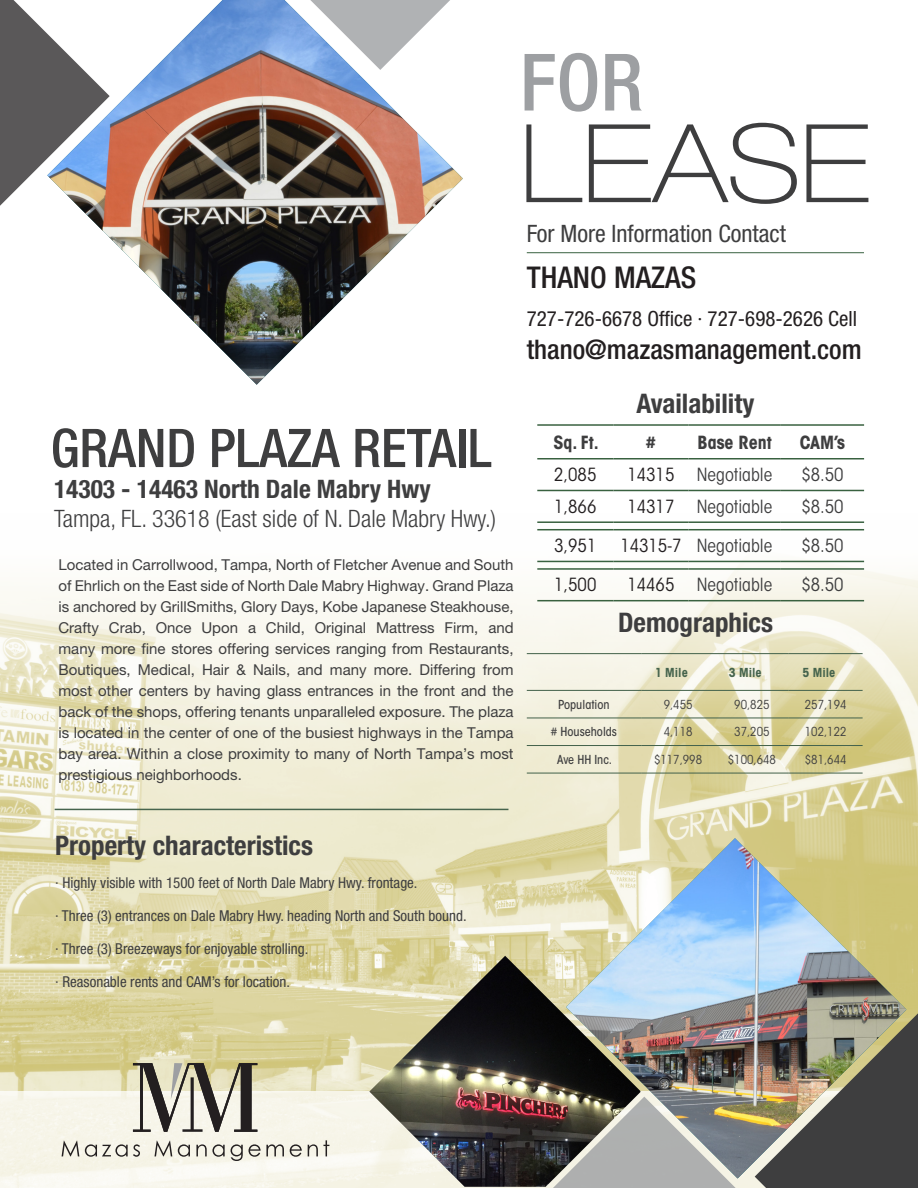
<style>
.page{position:relative;width:918px;height:1188px;background:#fff}
.page>*{position:absolute;margin:0;border:0;box-sizing:border-box;transform-origin:0 0}
.t1{font:100 expanded 108.75px "Helvetica Neue LT Pro";color:#3e3e3f}
.t2{font:500 condensed 79.2px "Helvetica Neue LT Pro";color:#9d9fa2}
.t3{font:500 condensed 53.4px "Helvetica Neue LT Pro";color:#3e3e3f}
.t4{font:500 condensed 30px "Helvetica Neue LT Pro";color:#231f20}
.t5{font:700 condensed 27px "Helvetica Neue LT Pro";color:#3e3e3f}
.t6{font:500 condensed 27px "Helvetica Neue LT Pro";color:#231f20}
.t7{font:700 condensed 25.5px "Helvetica Neue LT Pro";color:#3e3e3f}
.t8{font:300 condensed 24px "Helvetica Neue LT Pro";color:#3e3e3f}
.t9{font:condensed 24px "Helvetica Neue LT Pro";color:#3e3e3f}
.t10{font:condensed 21px "Helvetica Neue LT Pro";color:#231f20}
.t11{font:condensed 18px "ITC Avant Garde Std";color:#3e3e3f}
.t12{font:condensed 18px "ITC Avant Garde Std";color:#231f20}
.t13{font:700 condensed 18px "ITC Avant Garde Std";color:#3e3e3f}
.t14{font:15px/21px "Helvetica Neue LT Pro";color:#3e3e3f;text-align:justify}
.t15{font:condensed 15px "Helvetica Neue LT Pro";color:#3e3e3f}
.t16{font:condensed 12.3px "ITC Avant Garde Std";color:#3e3e3f}
.t17{font:500 condensed 12.3px "ITC Avant Garde Std";color:#3e3e3f}
.t18{font:700 condensed 12.3px "ITC Avant Garde Std";color:#46644d}
</style>
<div class="page">
<img style="left:0;top:521px;width:918px;height:570px">
<div style="left:0;top:1091px;width:918px;height:97px;background:#f7f5ea"></div>
<hr style="left:527px;top:252px;width:337px;height:1px;background:#396140">
<hr style="left:55px;top:809px;width:453px;height:1px;background:#46644d">
<img style="left:369px;top:956px;width:197px;height:231px">
<img style="left:473px;top:1013px;width:445px;height:175px">
<svg style="left:0;top:0;width:47px;height:206px"></svg>
<img style="left:566px;top:838px;width:340px;height:340px">
<img style="left:47px;top:0;width:416px;height:385px">
<hr style="left:537px;top:490px;width:76px;height:1px;background:#396140">
<hr style="left:613px;top:490px;width:76px;height:1px;background:#396140">
<hr style="left:688px;top:490px;width:93px;height:1px;background:#396140">
<hr style="left:781px;top:490px;width:83px;height:1px;background:#396140">
<hr style="left:537px;top:521px;width:76px;height:2px;background:#396140">
<hr style="left:613px;top:521px;width:76px;height:2px;background:#396140">
<hr style="left:688px;top:521px;width:93px;height:2px;background:#396140">
<hr style="left:781px;top:521px;width:83px;height:2px;background:#396140">
<hr style="left:537px;top:458px;width:76px;height:2px;background:#396140">
<hr style="left:613px;top:458px;width:76px;height:2px;background:#396140">
<hr style="left:688px;top:458px;width:93px;height:2px;background:#396140">
<hr style="left:781px;top:458px;width:83px;height:2px;background:#396140">
<hr style="left:537px;top:424px;width:76px;height:2px;background:#396140">
<hr style="left:613px;top:424px;width:76px;height:2px;background:#396140">
<hr style="left:688px;top:424px;width:93px;height:2px;background:#396140">
<hr style="left:781px;top:424px;width:83px;height:2px;background:#396140">
<hr style="left:537px;top:529px;width:76px;height:1px;background:#396140">
<hr style="left:613px;top:529px;width:76px;height:1px;background:#396140">
<hr style="left:688px;top:529px;width:93px;height:1px;background:#396140">
<hr style="left:781px;top:529px;width:83px;height:1px;background:#396140">
<hr style="left:537px;top:561px;width:76px;height:1px;background:#396140">
<hr style="left:613px;top:561px;width:76px;height:1px;background:#396140">
<hr style="left:688px;top:561px;width:93px;height:1px;background:#396140">
<hr style="left:781px;top:561px;width:83px;height:1px;background:#396140">
<hr style="left:537px;top:568px;width:76px;height:2px;background:#396140">
<hr style="left:613px;top:568px;width:76px;height:2px;background:#396140">
<hr style="left:688px;top:568px;width:93px;height:2px;background:#396140">
<hr style="left:781px;top:568px;width:83px;height:2px;background:#396140">
<hr style="left:537px;top:600px;width:76px;height:1px;background:#396140">
<hr style="left:613px;top:600px;width:76px;height:1px;background:#396140">
<hr style="left:688px;top:600px;width:93px;height:1px;background:#396140">
<hr style="left:781px;top:600px;width:83px;height:1px;background:#396140">
<hr style="left:527px;top:717px;width:114px;height:1px;background:#46644d">
<hr style="left:641px;top:717px;width:74px;height:1px;background:#46644d">
<hr style="left:715px;top:717px;width:74px;height:1px;background:#46644d">
<hr style="left:789px;top:717px;width:74px;height:1px;background:#46644d">
<hr style="left:527px;top:690px;width:114px;height:1px;background:#46644d">
<hr style="left:641px;top:690px;width:74px;height:1px;background:#46644d">
<hr style="left:715px;top:690px;width:74px;height:1px;background:#46644d">
<hr style="left:789px;top:690px;width:74px;height:1px;background:#46644d">
<hr style="left:527px;top:653px;width:114px;height:1px;background:#46644d">
<hr style="left:641px;top:653px;width:74px;height:1px;background:#46644d">
<hr style="left:715px;top:653px;width:74px;height:1px;background:#46644d">
<hr style="left:789px;top:653px;width:74px;height:1px;background:#46644d">
<hr style="left:527px;top:745px;width:114px;height:1px;background:#46644d">
<hr style="left:641px;top:745px;width:74px;height:1px;background:#46644d">
<hr style="left:715px;top:745px;width:74px;height:1px;background:#46644d">
<hr style="left:789px;top:745px;width:74px;height:1px;background:#46644d">
<hr style="left:527px;top:773px;width:114px;height:1px;background:#46644d">
<hr style="left:641px;top:773px;width:74px;height:1px;background:#46644d">
<hr style="left:715px;top:773px;width:74px;height:1px;background:#46644d">
<hr style="left:789px;top:773px;width:74px;height:1px;background:#46644d">
<svg style="left:62px;top:1141px;width:17px;height:15px"></svg>
<svg style="left:85px;top:1144px;width:55px;height:13px"></svg>
<svg style="left:154px;top:1141px;width:18px;height:15px"></svg>
<svg style="left:178px;top:1144px;width:12px;height:13px"></svg>
<svg style="left:196px;top:1144px;width:29px;height:13px"></svg>
<svg style="left:231px;top:1144px;width:12px;height:17px"></svg>
<svg style="left:249px;top:1144px;width:35px;height:13px"></svg>
<svg style="left:290px;top:1144px;width:12px;height:13px"></svg>
<svg style="left:308px;top:1140px;width:21px;height:16px"></svg>
<svg style="left:133px;top:1063px;width:124px;height:69px"></svg>
<p class="t2" style="left:520px;top:35px;width:125px">FOR</p>
<p class="t1" style="left:520px;top:99px;width:352px">LEASE</p>
<p class="t9" style="left:527px;top:220px;width:261px">For More Information Contact</p>
<p class="t4" style="left:527px;top:260px;width:171px">THANO MAZAS</p>
<p class="t10" style="left:527px;top:307px;width:332px">727-726-6678 Office · 727-698-2626 Cell</p>
<p class="t6" style="left:527px;top:333px;width:336px">thano@mazasmanagement.com</p>
<p class="t3" style="left:51px;top:416px;width:442px">GRAND PLAZA RETAIL</p>
<p class="t7" style="left:54px;top:474px;width:378px">14303 - 14463 North Dale Mabry Hwy</p>
<p class="t8" style="left:54px;top:505px;width:444px">Tampa, FL. 33618 (East side of N. Dale Mabry Hwy.)</p>
<p class="t14" style="left:58px;top:554px;width:457px">Located in Carrollwood, Tampa, North of Fletcher Avenue and South of Ehrlich on the East side of North Dale Mabry Highway. Grand Plaza is anchored by GrillSmiths, Glory Days, Kobe Japanese Steakhouse, Crafty Crab, Once Upon a Child, Original Mattress Firm, and many more fine stores offering services ranging from Restaurants, Boutiques, Medical, Hair &amp; Nails, and many more. Differing from most other centers by having glass entrances in the front and the back of the shops, offering tenants unparalleled exposure. The plaza is located in the center of one of the busiest highways in the Tampa bay area. Within a close proximity to many of North Tampa’s most prestigious neighborhoods.</p>
<p class="t5" style="left:636px;top:387px;width:119px">Availability</p>
<p class="t13" style="left:554px;top:431px;width:47px">Sq. Ft.</p>
<p class="t13" style="left:646px;top:431px;width:12px">#</p>
<p class="t13" style="left:698px;top:431px;width:76px">Base Rent</p>
<p class="t13" style="left:800px;top:431px;width:47px">CAM’s</p>
<p class="t12" style="left:554px;top:464px;width:44px">2,085</p>
<p class="t12" style="left:627px;top:464px;width:48px">14315</p>
<p class="t11" style="left:697px;top:464px;width:77px">Negotiable</p>
<p class="t11" style="left:801px;top:464px;width:44px">$8.50</p>
<p class="t12" style="left:554px;top:496px;width:44px">1,866</p>
<p class="t12" style="left:627px;top:496px;width:48px">14317</p>
<p class="t11" style="left:697px;top:496px;width:77px">Negotiable</p>
<p class="t11" style="left:801px;top:496px;width:44px">$8.50</p>
<p class="t12" style="left:554px;top:535px;width:44px">3,951</p>
<p class="t12" style="left:620px;top:535px;width:62px">14315-7</p>
<p class="t11" style="left:697px;top:535px;width:77px">Negotiable</p>
<p class="t11" style="left:801px;top:535px;width:44px">$8.50</p>
<p class="t12" style="left:554px;top:574px;width:44px">1,500</p>
<p class="t12" style="left:627px;top:574px;width:48px">14465</p>
<p class="t11" style="left:697px;top:574px;width:77px">Negotiable</p>
<p class="t11" style="left:801px;top:574px;width:44px">$8.50</p>
<p class="t5" style="left:618px;top:606px;width:156px">Demographics</p>
<p class="t18" style="left:655px;top:664px;width:34px">1 Mile</p>
<p class="t18" style="left:729px;top:664px;width:34px">3 Mile</p>
<p class="t18" style="left:803px;top:664px;width:34px">5 Mile</p>
<p class="t17" style="left:558px;top:697px;width:53px">Population</p>
<p class="t16" style="left:664px;top:697px;width:30px">9,455</p>
<p class="t16" style="left:734px;top:697px;width:37px">90,825</p>
<p class="t16" style="left:805px;top:697px;width:43px">257,194</p>
<p class="t17" style="left:551px;top:724px;width:68px"># Households</p>
<p class="t16" style="left:664px;top:724px;width:30px">4,118</p>
<p class="t16" style="left:734px;top:724px;width:37px">37,205</p>
<p class="t16" style="left:805px;top:724px;width:43px">102,122</p>
<p class="t17" style="left:557px;top:752px;width:56px">Ave HH Inc.</p>
<p class="t16" style="left:654px;top:752px;width:50px">$117,998</p>
<p class="t16" style="left:728px;top:752px;width:50px">$100,648</p>
<p class="t16" style="left:805px;top:752px;width:43px">$81,644</p>
<p class="t5" style="left:55px;top:829px;width:259px">Property characteristics</p>
<p class="t15" style="left:55px;top:874px;width:364px">· Highly visible with 1500 feet of North Dale Mabry Hwy. frontage.</p>
<p class="t15" style="left:55px;top:907px;width:413px">· Three (3) entrances on Dale Mabry Hwy. heading North and South bound.</p>
<p class="t15" style="left:55px;top:940px;width:255px">· Three (3) Breezeways for enjoyable strolling.</p>
<p class="t15" style="left:55px;top:973px;width:236px">· Reasonable rents and CAM’s for location.</p>
</div>
